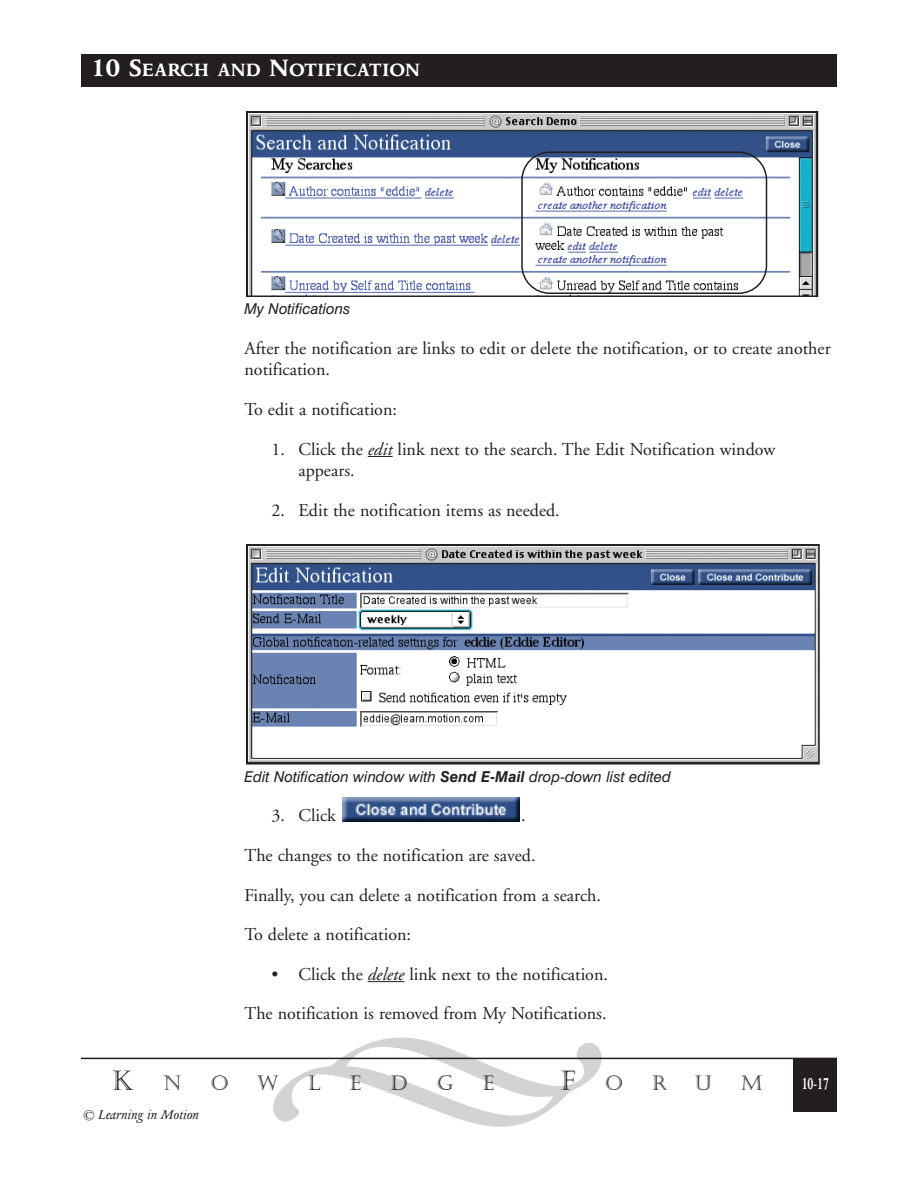
<style>
.page{position:relative;width:918px;height:1188px;background:#fff}
.page>*{position:absolute;margin:0;border:0;box-sizing:border-box;transform-origin:0 0}
.t1{font:27px "Castellar";color:#231f1f}
.t2{font:700 20.25px "Columbus";color:#fff}
.t3{font:20.25px "Castellar";color:#231f1f}
.t4{font:18px/21.6px "Adobe Garamond";color:#231f1f}
.t5{font:700 18px "Columbus";color:#fff;scale:.6 1}
.t6{font:italic 15px "Swiss 721 BT";color:#231f1f}
.t7{font:italic 15px "Columbus";color:#231f1f}
.s1{font-size:27px}
.s2{font-style:italic}
.s3{font-weight:700}
.s4{font-size:20.25px}
</style>
<div class="page">
<div style="left:81px;top:54px;width:756px;height:32px;background:#231f1f"></div>
<hr style="left:81px;top:1058px;width:756px;height:1px;background:#231f1f">
<div style="left:794px;top:1058px;width:43px;height:54px;background:#231f1f"></div>
<svg style="left:368px;top:456px;width:25px;height:1px"></svg>
<hr style="left:368px;top:981px;width:37px;height:1px;background:#231f1f">
<img style="left:342px;top:797px;width:177px;height:24px">
<img style="left:249px;top:547px;width:568px;height:215px">
<div style="left:246px;top:544px;width:574px;height:221px;border:2px solid #231f1f"></div>
<img style="left:249px;top:114px;width:566px;height:180px">
<div style="left:246px;top:111px;width:572px;height:186px;border:2px solid #231f1f"></div>
<svg style="left:521px;top:152px;width:246px;height:142px"></svg>
<svg style="left:273px;top:1057px;width:329px;height:3px"></svg>
<p class="t2" style="left:91px;top:62px;width:331px"><span class="s1">10 S</span>EARCH AND <span class="s1">N</span>OTIFICATION</p>
<p class="t6" style="left:244px;top:304px;width:108px">My Notifications</p>
<p class="t4" style="left:244px;top:339px;width:588px">After the notification are links to edit or delete the notification, or to create another notification.</p>
<p class="t4" style="left:244px;top:400px;width:154px">To edit a notification:</p>
<p class="t4" style="left:298px;top:440px;width:478px;text-indent:-27px">1. Click the <span class="s2">edit</span> link next to the search. The Edit Notification window appears.</p>
<p class="t4" style="left:271px;top:501px;width:290px">2. Edit the notification items as needed.</p>
<p class="t6" style="left:244px;top:771px;width:428px">Edit Notification window with <span class="s3">Send E-Mail</span> drop-down list edited</p>
<p class="t4" style="left:271px;top:807px;width:66px">3. Click</p>
<p class="t4" style="left:244px;top:798px;width:293px;line-height:39.6px;text-indent:277px">.<br>The changes to the notification are saved.</p>
<p class="t4" style="left:244px;top:886px;width:358px">Finally, you can delete a notification from a search.</p>
<p class="t4" style="left:244px;top:925px;width:168px">To delete a notification:</p>
<p class="t4" style="left:271px;top:965px;width:338px">• Click the <span class="s2">delete</span> link next to the notification.</p>
<p class="t4" style="left:244px;top:1005px;width:364px">The notification is removed from My Notifications.</p>
<h1 class="t1" style="left:112px;top:1065px;width:71px">K <span class="s4">N</span></h1>
<p class="t3" style="left:211px;top:1071px;width:19px">O</p>
<p class="t3" style="left:256px;top:1071px;width:24px">W</p>
<p class="t3" style="left:308px;top:1071px;width:14px">L</p>
<p class="t3" style="left:350px;top:1071px;width:13px">E</p>
<p class="t3" style="left:390px;top:1071px;width:19px">D</p>
<p class="t3" style="left:437px;top:1071px;width:18px">G</p>
<p class="t3" style="left:483px;top:1071px;width:13px">E</p>
<h1 class="t1" style="left:561px;top:1065px;width:64px">F <span class="s4">O</span></h1>
<p class="t3" style="left:652px;top:1071px;width:17px">R</p>
<p class="t3" style="left:695px;top:1071px;width:19px">U</p>
<p class="t3" style="left:741px;top:1071px;width:23px">M</p>
<p class="t7" style="left:82px;top:1108px;width:117px">© Learning in Motion</p>
<p class="t5" style="left:802px;top:1076px;width:47px">10-17</p>
</div>
